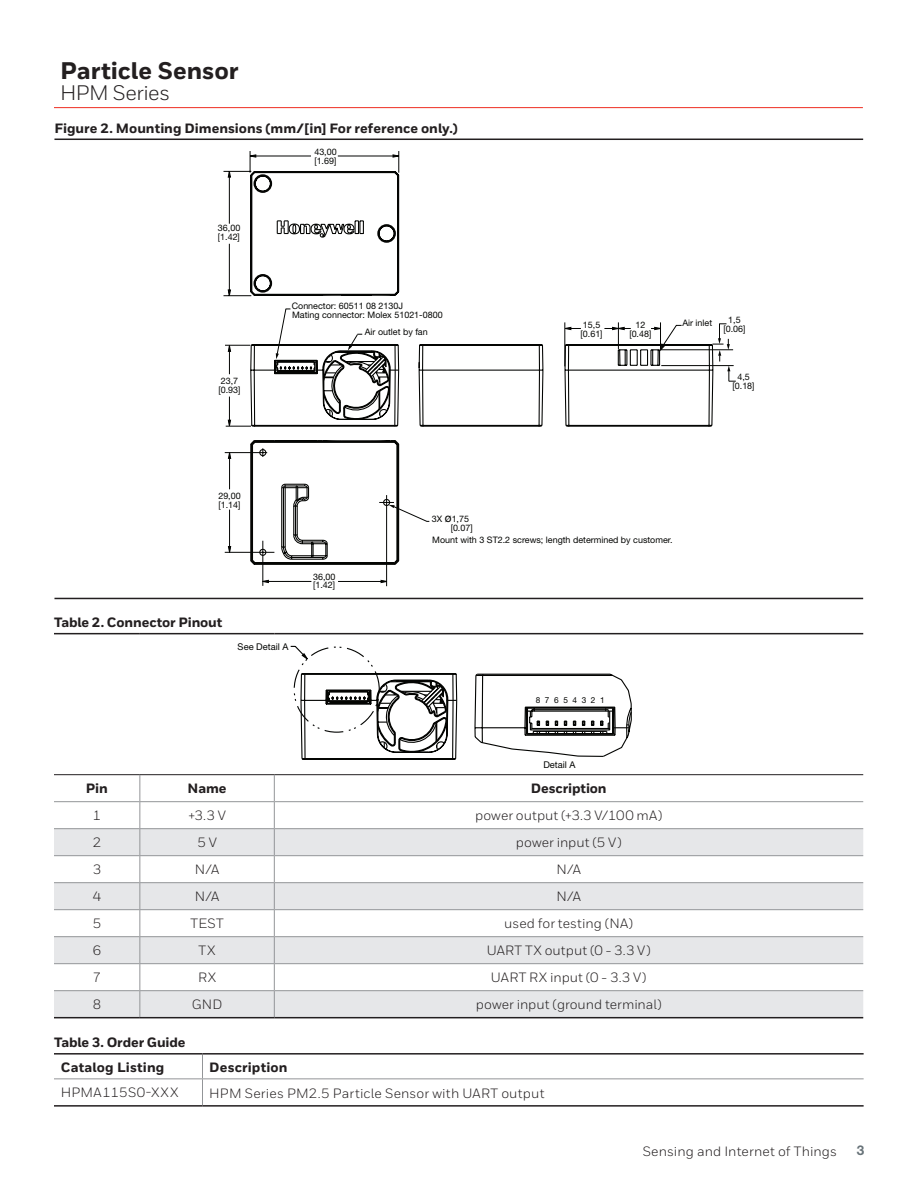
<style>
.page{position:relative;width:918px;height:1188px;background:#fff}
.page>*{position:absolute;margin:0;border:0;box-sizing:border-box;transform-origin:0 0}
.t1{font:800 24px "Honeywell Sans";color:#231f20}
.t2{font:21px "Honeywell Sans";letter-spacing:-.025em;color:#231f20}
.t3{font:13.5px "Honeywell Sans";letter-spacing:.005em;color:#231f20}
.t4{font:800 13.5px/25px "Honeywell Sans";color:#231f20}
.t5{font:13.5px "Honeywell Sans";letter-spacing:.035em;color:#231f20}
.t6{font:700 13.5px "Helvetica Neue LT Std";color:#687379}
.t7{font:9.3px "Helvetica Neue LT Std";color:#040503}
.t8{font:9px/9px "Helvetica Neue LT Std";color:#040503}
.t9{font:8.25px "Helvetica Neue LT Std";color:#040503}
.s1{font-size:12px}
</style>
<div class="page">
<hr style="left:54px;top:107px;width:809px;height:1px;background:#ee2e22">
<svg style="left:54px;top:634px;width:809px;height:167px"></svg>
<svg style="left:54px;top:802px;width:809px;height:26px"></svg>
<svg style="left:54px;top:829px;width:809px;height:188px;fill:#e6e7e9"></svg>
<hr style="left:54px;top:774px;width:86px;height:1px;background:#231f20">
<hr style="left:140px;top:774px;width:134px;height:1px;background:#231f20">
<hr style="left:274px;top:774px;width:589px;height:1px;background:#231f20">
<hr style="left:54px;top:801px;width:86px;height:1px;background:#939598">
<hr style="left:140px;top:801px;width:134px;height:1px;background:#939598">
<hr style="left:274px;top:801px;width:589px;height:1px;background:#939598">
<hr style="left:54px;top:828px;width:86px;height:1px;background:#939598">
<hr style="left:140px;top:828px;width:134px;height:1px;background:#939598">
<hr style="left:274px;top:828px;width:589px;height:1px;background:#939598">
<hr style="left:54px;top:855px;width:86px;height:1px;background:#939598">
<hr style="left:140px;top:855px;width:134px;height:1px;background:#939598">
<hr style="left:274px;top:855px;width:589px;height:1px;background:#939598">
<hr style="left:54px;top:882px;width:86px;height:1px;background:#939598">
<hr style="left:140px;top:882px;width:134px;height:1px;background:#939598">
<hr style="left:274px;top:882px;width:589px;height:1px;background:#939598">
<hr style="left:54px;top:909px;width:86px;height:1px;background:#939598">
<hr style="left:140px;top:909px;width:134px;height:1px;background:#939598">
<hr style="left:274px;top:909px;width:589px;height:1px;background:#939598">
<hr style="left:54px;top:936px;width:86px;height:1px;background:#939598">
<hr style="left:140px;top:936px;width:134px;height:1px;background:#939598">
<hr style="left:274px;top:936px;width:589px;height:1px;background:#939598">
<hr style="left:54px;top:963px;width:86px;height:1px;background:#939598">
<hr style="left:140px;top:963px;width:134px;height:1px;background:#939598">
<hr style="left:274px;top:963px;width:589px;height:1px;background:#939598">
<hr style="left:54px;top:990px;width:86px;height:1px;background:#939598">
<hr style="left:140px;top:990px;width:134px;height:1px;background:#939598">
<svg style="left:139px;top:775px;width:1px;height:242px"></svg>
<hr style="left:274px;top:990px;width:589px;height:1px;background:#939598">
<svg style="left:274px;top:775px;width:1px;height:242px"></svg>
<hr style="left:54px;top:633px;width:86px;height:1px;background:#231f20">
<hr style="left:140px;top:633px;width:134px;height:1px;background:#231f20">
<hr style="left:274px;top:633px;width:589px;height:1px;background:#231f20">
<hr style="left:54px;top:1017px;width:86px;height:1px;background:#231f20">
<hr style="left:140px;top:1017px;width:134px;height:1px;background:#231f20">
<hr style="left:274px;top:1017px;width:589px;height:1px;background:#231f20">
<hr style="left:54px;top:139px;width:809px;height:1px;background:#231f20">
<hr style="left:54px;top:598px;width:809px;height:1px;background:#231f20">
<svg style="left:54px;top:1079px;width:810px;height:1px"></svg>
<svg style="left:202px;top:1055px;width:1px;height:50px"></svg>
<hr style="left:54px;top:1078px;width:148px;height:1px;background:#939598">
<hr style="left:202px;top:1078px;width:662px;height:1px;background:#939598">
<hr style="left:54px;top:1053px;width:148px;height:2px;background:#231f20">
<hr style="left:202px;top:1053px;width:662px;height:2px;background:#231f20">
<hr style="left:54px;top:1105px;width:148px;height:2px;background:#231f20">
<hr style="left:202px;top:1105px;width:662px;height:2px;background:#231f20">
<svg style="left:262px;top:580px;width:124px;height:3px"></svg>
<svg style="left:430px;top:343px;width:284px;height:84px"></svg>
<hr style="left:386px;top:502px;width:1px;height:84px;background:#040503">
<hr style="left:263px;top:552px;width:1px;height:34px;background:#040503">
<svg style="left:564px;top:322px;width:118px;height:45px"></svg>
<hr style="left:661px;top:350px;width:72px;height:1px;background:#040503">
<hr style="left:661px;top:365px;width:73px;height:1px;background:#040503">
<svg style="left:713px;top:324px;width:23px;height:58px"></svg>
<svg style="left:223px;top:151px;width:207px;height:415px"></svg>
<svg style="left:290px;top:645px;width:343px;height:116px"></svg>
<h1 class="t1" style="left:60px;top:56px;width:180px">Particle Sensor</h1>
<h2 class="t2" style="left:60px;top:80px;width:112px">HPM Series</h2>
<p class="t4" style="left:54px;top:117px;width:405px">Figure 2. Mounting Dimensions (mm/[in] For reference only.)</p>
<p class="t8" style="left:218px;top:224px;width:24px">36,00 [1.42]</p>
<p class="t8" style="left:218px;top:376px;width:24px">23,7 [0.93]</p>
<p class="t8" style="left:218px;top:491px;width:24px">29,00 [1.14]</p>
<p class="t4" style="left:54px;top:610px;width:170px">Table 2. Connector Pinout</p>
<p class="t8" style="left:314px;top:147px;width:24px">43,00 [1.69]</p>
<p class="t8" style="left:292px;top:301px;width:113px">Connector: 60511 08 2130J</p>
<p class="t8" style="left:365px;top:327px;width:64px">Air outlet by fan</p>
<p class="t8" style="left:292px;top:310px;width:152px">Mating connector: Molex 51021-0800</p>
<p class="t8" style="left:451px;top:514px;width:24px;text-indent:-19px">3X <span class="s1">ø</span>1,75 [0.07]</p>
<p class="t8" style="left:583px;top:320px;width:19px">15,5</p>
<p class="t8" style="left:682px;top:318px;width:31px">Air inlet</p>
<p class="t8" style="left:581px;top:329px;width:24px">[0.61]</p>
<p class="t8" style="left:629px;top:320px;width:24px;text-align:center">12 [0.48]</p>
<p class="t8" style="left:723px;top:315px;width:24px;text-align:center">1,5 [0.06]</p>
<p class="t8" style="left:733px;top:373px;width:24px;text-align:center">4,5 [0.18]</p>
<p class="t8" style="left:313px;top:572px;width:24px">36,00 [1.42]</p>
<p class="t8" style="left:432px;top:535px;width:242px">Mount with 3 ST2.2 screws; length determined by customer.</p>
<p class="t7" style="left:238px;top:641px;width:52px">See Detail A</p>
<p class="t9" style="left:536px;top:695px;width:70px">8 7 6 5 4 3 2 1</p>
<p class="t7" style="left:543px;top:759px;width:34px">Detail A</p>
<p class="t4" style="left:86px;top:777px;width:23px">Pin</p>
<p class="t4" style="left:188px;top:777px;width:40px">Name</p>
<p class="t4" style="left:531px;top:777px;width:77px">Description</p>
<p class="t3" style="left:93px;top:808px;width:10px">1</p>
<p class="t3" style="left:188px;top:808px;width:39px">+3.3 V</p>
<p class="t3" style="left:475px;top:808px;width:189px">power output (+3.3 V/100 mA)</p>
<p class="t3" style="left:93px;top:835px;width:10px">2</p>
<p class="t3" style="left:197px;top:835px;width:21px">5 V</p>
<p class="t3" style="left:516px;top:835px;width:107px">power input (5 V)</p>
<p class="t3" style="left:93px;top:862px;width:10px">3</p>
<p class="t3" style="left:195px;top:862px;width:26px">N/A</p>
<p class="t3" style="left:556px;top:862px;width:26px">N/A</p>
<p class="t3" style="left:93px;top:889px;width:10px">4</p>
<p class="t3" style="left:195px;top:889px;width:26px">N/A</p>
<p class="t3" style="left:556px;top:889px;width:26px">N/A</p>
<p class="t3" style="left:93px;top:916px;width:10px">5</p>
<p class="t3" style="left:190px;top:916px;width:35px">TEST</p>
<p class="t3" style="left:504px;top:916px;width:130px">used for testing (NA)</p>
<p class="t3" style="left:93px;top:943px;width:10px">6</p>
<p class="t3" style="left:199px;top:943px;width:18px">TX</p>
<p class="t3" style="left:487px;top:943px;width:165px">UART TX output (0 - 3.3 V)</p>
<p class="t3" style="left:93px;top:970px;width:10px">7</p>
<p class="t3" style="left:198px;top:970px;width:20px">RX</p>
<p class="t3" style="left:491px;top:970px;width:157px">UART RX input (0 - 3.3 V)</p>
<p class="t3" style="left:93px;top:997px;width:10px">8</p>
<p class="t3" style="left:192px;top:997px;width:32px">GND</p>
<p class="t3" style="left:476px;top:997px;width:187px">power input (ground terminal)</p>
<p class="t4" style="left:61px;top:1030px;width:126px;text-indent:-7px">Table 3. Order Guide<br>Catalog Listing</p>
<p class="t4" style="left:209px;top:1055px;width:80px">Description</p>
<p class="t5" style="left:61px;top:1085px;width:119px">HPMA115S0-XXX</p>
<p class="t3" style="left:209px;top:1085px;width:337px">HPM Series PM2.5 Particle Sensor with UART output</p>
<p class="t3" style="left:643px;top:1144px;width:196px">Sensing and Internet of Things</p>
<p class="t6" style="left:857px;top:1142px;width:9px">3</p>
</div>
